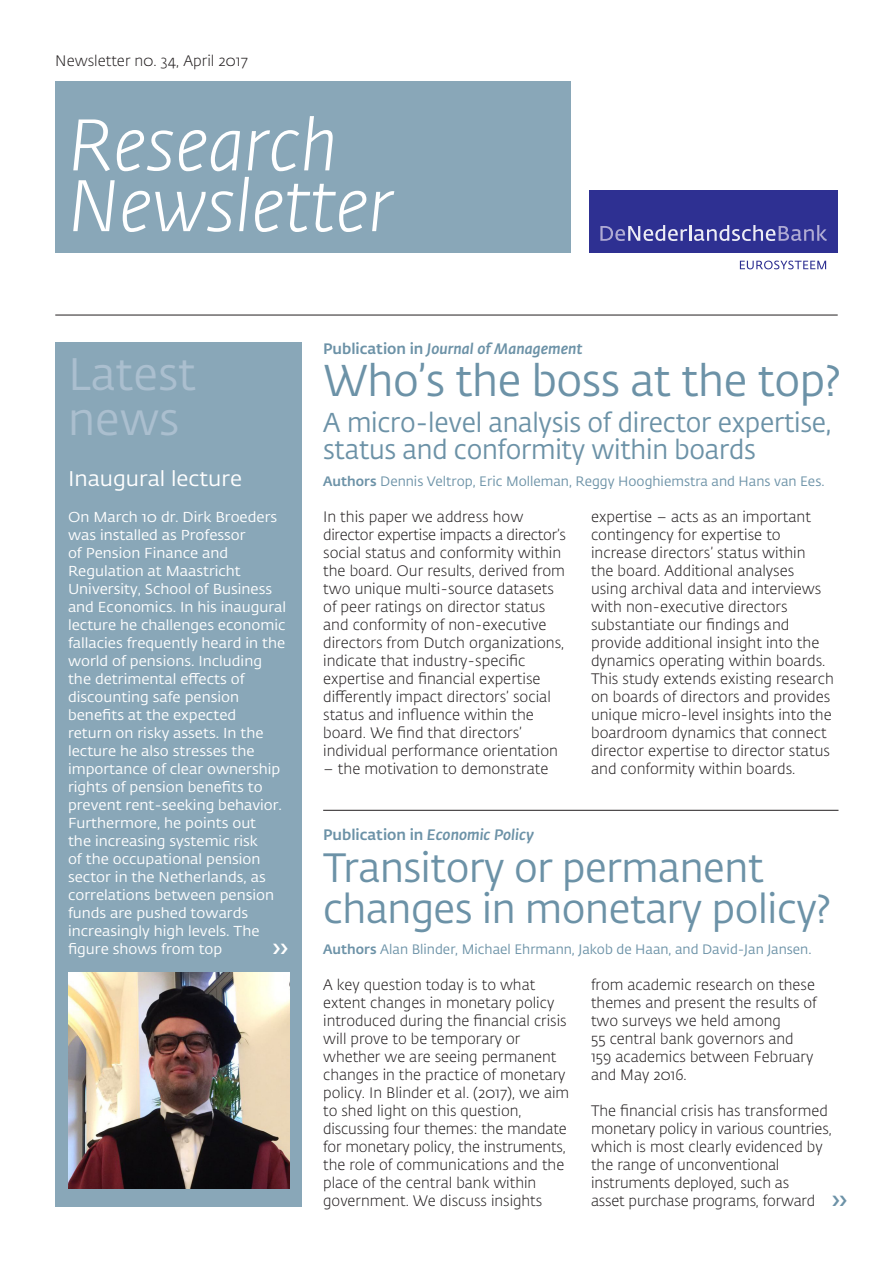
<style>
.page{position:relative;width:893px;height:1263px;background:#fff}
.page>*{position:absolute;margin:0;border:0;box-sizing:border-box;transform-origin:0 0}
.t1{font:italic 300 72px/60.8px "DNB Fedra";color:#fff}
.t2{font:45px/45px "DNB Fedra";color:#abbfcf}
.t3{font:43.95px "DNB Fedra";letter-spacing:-.01em;color:#6c92a7}
.t4{font:40.5px/40.5px "DNB Fedra";letter-spacing:-.01em;color:#6c92a7}
.t5{font:27px/27px "DNB Fedra";letter-spacing:-.01em;color:#6c92a7}
.t6{font:21px "DNB Fedra";color:#fff;scale:1.05 1}
.t7{font:300 15px/18px "DNB Fedra";color:#231f20}
.t8{font:italic 500 15px "DNB Fedra";color:#6c92a7}
.t9{font:14.25px/18px "DNB Fedra";color:#fff;scale:1.05 1}
.t10{font:13.5px "DNB Fedra";color:#6c92a7}
.s1{font-style:normal}
.s2{font-weight:500}
</style>
<div class="page">
<div style="left:55px;top:81px;width:516px;height:171px;background:#89a7b8"></div>
<div style="left:589px;top:190px;width:248px;height:62px;background:#2e3092"></div>
<svg style="left:740px;top:261px;width:86px;height:8px"></svg>
<svg style="left:600px;top:225px;width:227px;height:16px"></svg>
<hr style="left:55px;top:315px;width:783px;height:1px;background:#231f20">
<div style="left:55px;top:342px;width:247px;height:864px;background:#89a7b8"></div>
<img style="left:68px;top:972px;width:221px;height:216px">
<hr style="left:323px;top:810px;width:515px;height:1px;background:#231f20">
<p class="t7" style="left:55px;top:52px;width:194px">Newsletter n0. 34, April 2017</p>
<h1 class="t1" style="left:68px;top:116px;width:326px">Research<br>Newsletter</h1>
<h2 class="t2" style="left:68px;top:352px;width:130px">Latest news</h2>
<h3 class="t6" style="left:68px;top:466px;width:167px">Inaugural lecture</h3>
<p class="t9" style="left:68px;top:508px;width:209px">On March 10 dr. Dirk Broeders was installed as Professor<br>of Pension Finance and<br>Regulation at Maastricht<br>University, School of Business and Economics. In his inaugural lecture he challenges economic fallacies frequently heard in the world of pensions. Including the detrimental effects of discounting safe pension benefits at the expected<br>return on risky assets. In the lecture he also stresses the importance of clear ownership rights of pension benefits to prevent rent-seeking behavior.<br>Furthermore, he points out<br>the increasing systemic risk<br>of the occupational pension sector in the Netherlands, as correlations between pension funds are pushed towards increasingly high levels. The figure shows from top</p>
<p class="t8" style="left:323px;top:339px;width:261px"><span class="s1">Publication in</span> Journal of Management</p>
<h3 class="t3" style="left:323px;top:354px;width:519px">Who’s the boss at the top?</h3>
<h3 class="t5" style="left:323px;top:409px;width:510px">A micro-level analysis of director expertise, status and conformity within boards</h3>
<p class="t10" style="left:323px;top:473px;width:503px"><span class="s2">Authors</span> Dennis Veltrop, Eric Molleman, Reggy Hooghiemstra and Hans van Ees.</p>
<p class="t7" style="left:323px;top:508px;width:244px">In this paper we address how director expertise impacts a director’s social status and conformity within the board. Our results, derived from two unique multi-source datasets of peer ratings on director status and conformity of non-executive directors from Dutch organizations, indicate that industry-specific expertise and financial expertise differently impact directors’ social status and influence within the board. We find that directors’ individual performance orientation</p>
<p class="t7" style="left:323px;top:760px;width:227px">– the motivation to demonstrate</p>
<p class="t7" style="left:591px;top:508px;width:244px">expertise – acts as an important contingency for expertise to increase directors’ status within<br>the board. Additional analyses using archival data and interviews with non-executive directors substantiate our findings and provide additional insight into the dynamics operating within boards.<br>This study extends existing research on boards of directors and provides unique micro-level insights into the boardroom dynamics that connect director expertise to director status and conformity within boards.</p>
<p class="t8" style="left:323px;top:825px;width:212px"><span class="s1">Publication in</span> Economic Policy</p>
<h3 class="t4" style="left:323px;top:848px;width:509px">Transitory or permanent changes in monetary policy?</h3>
<p class="t10" style="left:323px;top:941px;width:490px"><span class="s2">Authors</span> Alan Blinder, Michael Ehrmann, Jakob de Haan, and David-Jan Jansen.</p>
<p class="t7" style="left:323px;top:976px;width:248px">A key question today is to what extent changes in monetary policy introduced during the financial crisis will prove to be temporary or whether we are seeing permanent changes in the practice of monetary policy. In Blinder et al. (2017), we aim to shed light on this question, discussing four themes: the mandate for monetary policy, the instruments, the role of communications and the place of the central bank within government. We discuss insights</p>
<p class="t7" style="left:591px;top:976px;width:227px">from academic research on these themes and present the results of two surveys we held among<br>55 central bank governors and<br>159 academics between February and May 2016.</p>
<p class="t7" style="left:591px;top:1102px;width:242px">The financial crisis has transformed monetary policy in various countries, which is most clearly evidenced by the range of unconventional instruments deployed, such as<br>asset purchase programs, forward</p>
</div>
